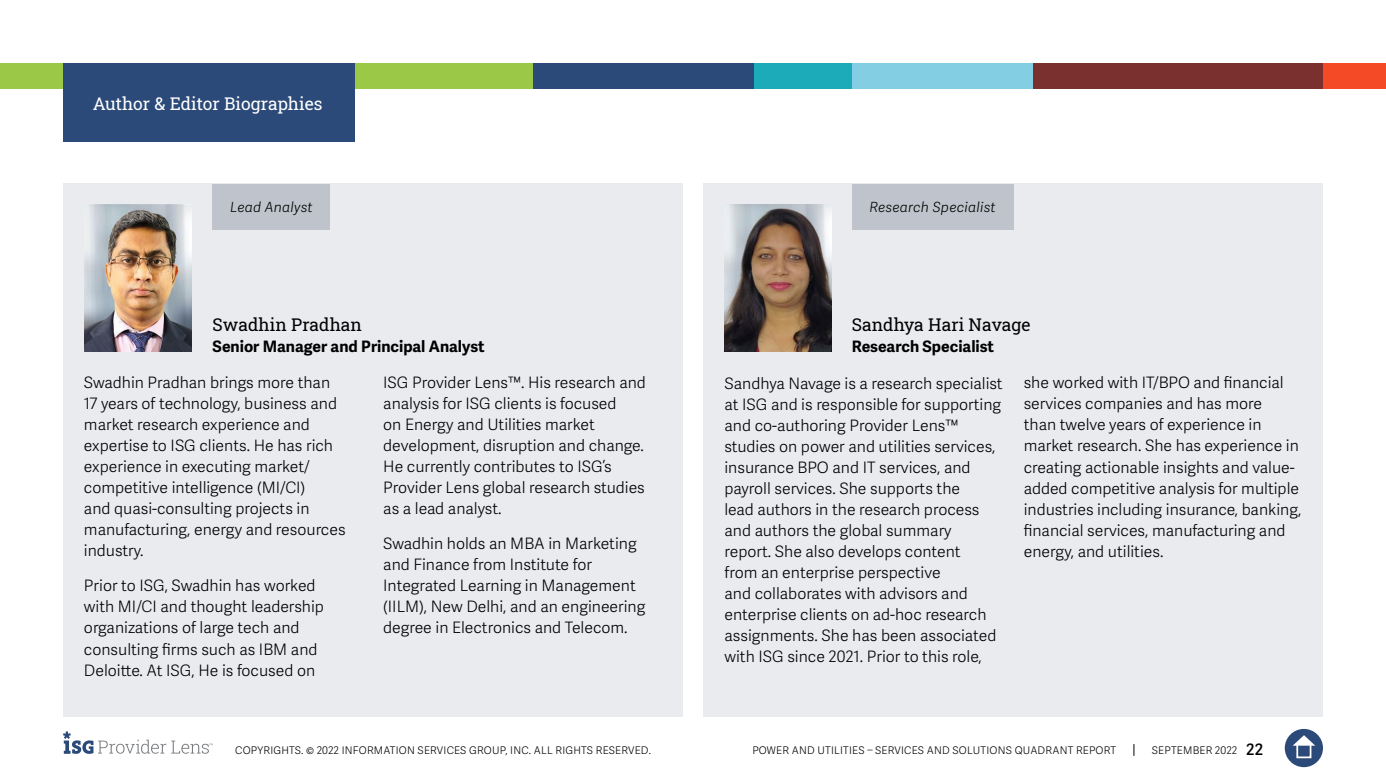
<style>
.page{position:relative;width:1386px;height:780px;background:#fff}
.page>*{position:absolute;margin:0;border:0;box-sizing:border-box;transform-origin:0 0}
.t1{font:17.5px "Roboto Slab ISG P Regular";color:#000}
.t2{font:17.5px "Roboto Slab ISG P Regular";color:#fff}
.t3{font:300 15.75px/21px "Adelle Sans";color:#000101}
.t4{font:700 15.75px "Adelle Sans";color:#000101}
.t5{font:italic 300 14px "Adelle Sans";letter-spacing:.02em;color:#000}
.t6{font:300 10.5px "Adelle Sans";letter-spacing:.02em;color:#000}
.s1{font-weight:600;font-size:15.75px}
</style>
<div class="page">
<svg style="left:1133px;top:744px;width:1px;height:12px"></svg>
<div style="left:1285px;top:729px;width:38px;height:38px;background:#2b4a79;border-radius:50%"></div>
<svg style="left:1293px;top:735px;width:22px;height:10px"></svg>
<div style="left:1296px;top:743px;width:15px;height:15px;border:2px solid #fff"></div>
<svg style="left:63px;top:731px;width:150px;height:23px"></svg>
<div style="left:0;top:63px;width:533px;height:25px;background:#9bc947"></div>
<div style="left:533px;top:63px;width:223px;height:25px;background:#2b4a79"></div>
<div style="left:850px;top:63px;width:184px;height:25px;background:#84cee3"></div>
<div style="left:1323px;top:63px;width:63px;height:25px;background:#f54a26"></div>
<div style="left:1033px;top:63px;width:290px;height:25px;background:#7a302e"></div>
<div style="left:754px;top:63px;width:98px;height:25px;background:#1cabb9"></div>
<div style="left:63px;top:184px;width:619px;height:533px;background:#e9ebee"></div>
<div style="left:63px;top:63px;width:292px;height:79px;background:#2b4a79"></div>
<div style="left:704px;top:184px;width:619px;height:533px;background:#e9ebee"></div>
<div style="left:213px;top:184px;width:117px;height:45px;background:#bfc4cc"></div>
<img style="left:85px;top:205px;width:107px;height:147px">
<div style="left:852px;top:184px;width:161px;height:45px;background:#bfc4cc"></div>
<img style="left:724px;top:205px;width:107px;height:147px">
<p class="t2" style="left:93px;top:91px;width:231px">Author &amp; Editor Biographies</p>
<p class="t5" style="left:230px;top:199px;width:84px">Lead Analyst</p>
<p class="t5" style="left:869px;top:199px;width:128px">Research Specialist</p>
<p class="t1" style="left:213px;top:313px;width:151px">Swadhin Pradhan</p>
<p class="t4" style="left:213px;top:337px;width:273px">Senior Manager and Principal Analyst</p>
<p class="t1" style="left:852px;top:313px;width:180px">Sandhya Hari Navage</p>
<p class="t4" style="left:852px;top:337px;width:144px">Research Specialist</p>
<p class="t3" style="left:84px;top:373px;width:263px">Swadhin Pradhan brings more than<br>17 years of technology, business and market research experience and expertise to ISG clients. He has rich experience in executing market/ competitive intelligence (MI/CI)<br>and quasi-consulting projects in manufacturing, energy and resources industry.</p>
<p class="t3" style="left:84px;top:576px;width:242px">Prior to ISG, Swadhin has worked with MI/CI and thought leadership organizations of large tech and consulting firms such as IBM and<br>Deloitte. At ISG, He is focused on</p>
<p class="t3" style="left:383px;top:373px;width:264px">ISG Provider Lens™. His research and analysis for ISG clients is focused<br>on Energy and Utilities market development, disruption and change.<br>He currently contributes to ISG’s Provider Lens global research studies as a lead analyst.</p>
<p class="t3" style="left:383px;top:534px;width:264px">Swadhin holds an MBA in Marketing and Finance from Institute for Integrated Learning in Management (IILM), New Delhi, and an engineering degree in Electronics and Telecom.</p>
<p class="t3" style="left:724px;top:373px;width:280px">Sandhya Navage is a research specialist at ISG and is responsible for supporting and co-authoring Provider Lens™ studies on power and utilities services, insurance BPO and IT services, and payroll services. She supports the<br>lead authors in the research process and authors the global summary<br>report. She also develops content<br>from an enterprise perspective<br>and collaborates with advisors and enterprise clients on ad-hoc research assignments. She has been associated with ISG since 2021. Prior to this role,</p>
<p class="t3" style="left:1024px;top:373px;width:279px">she worked with IT/BPO and financial services companies and has more<br>than twelve years of experience in market research. She has experience in creating actionable insights and value&shy;added competitive analysis for multiple industries including insurance, banking, financial services, manufacturing and energy, and utilities.</p>
<p class="t6" style="left:235px;top:744px;width:417px">COPYRIGHTS. © 2022 INFORMATION SERVICES GROUP, INC. ALL RIGHTS RESERVED.</p>
<p class="t6" style="left:752px;top:744px;width:365px">POWER AND UTILITIES – SERVICES AND SOLUTIONS QUADRANT REPORT</p>
<p class="t6" style="left:1152px;top:744px;width:113px">SEPTEMBER 2022 <span class="s1">22</span></p>
</div>
